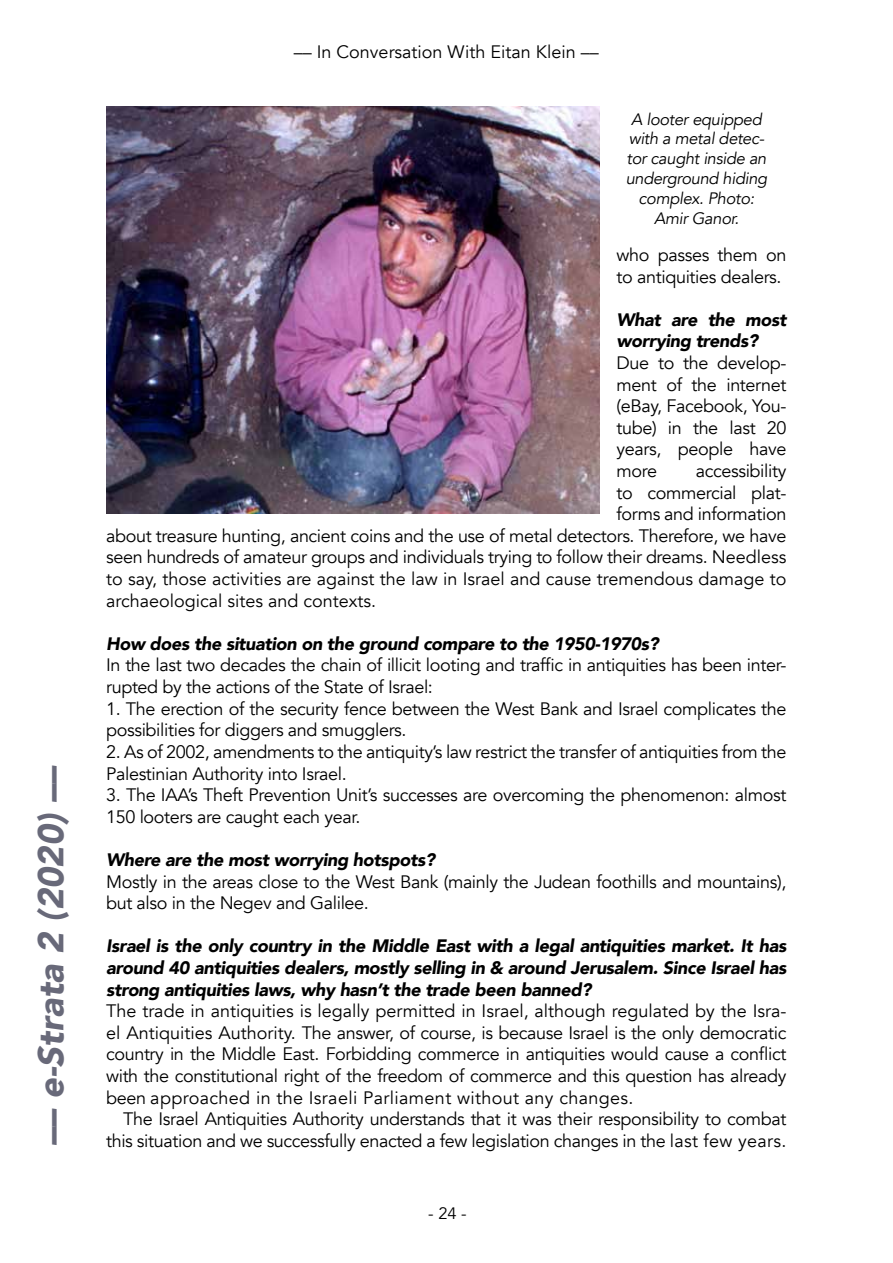
<style>
.page{position:relative;width:893px;height:1263px;background:#fff}
.page>*{position:absolute;margin:0;border:0;box-sizing:border-box;transform-origin:0 0}
.t1{font:italic 900 36px "Avenir";color:#686979}
.t2{font:18px/21.6px "Avenir";letter-spacing:-.02em;color:#000}
.t3{font:italic 900 18px/21.6px "Avenir";letter-spacing:-.02em;color:#000}
.t4{font:18px "Avenir";color:#000}
.t5{font:italic 16.5px/19.8px "Avenir";letter-spacing:-.02em;color:#000;text-align:center}
.t6{font:16.5px "Avenir";color:#000}
</style>
<div class="page">
<img style="left:106px;top:106px;width:494px;height:407px">
<h1 class="t1" style="left:21px;top:1145px;width:381px;rotate:-90deg">–– e-Strata 2 (2020) ––</h1>
<p class="t4" style="left:294px;top:41px;width:306px">–– In Conversation With Eitan Klein ––</p>
<p class="t5" style="left:626px;top:109px;width:143px">A looter equipped with a metal detec&shy;tor caught inside an underground hiding complex. Photo:<br>Amir Ganor.</p>
<p class="t2" style="left:617px;top:244px;width:171px">who passes them on to antiquities dealers.</p>
<p class="t3" style="left:617px;top:309px;width:171px">What are the most worrying trends?</p>
<p class="t2" style="left:617px;top:352px;width:171px;text-align:justify">Due to the develop&shy;ment of the internet (eBay, Facebook, You&shy;tube) in the last 20 years, people have more</p>
<p class="t2" style="left:696px;top:460px;width:92px">accessibility</p>
<p class="t2" style="left:617px;top:482px;width:171px">to commercial plat-</p>
<p class="t2" style="left:617px;top:504px;width:171px">forms and information</p>
<p class="t2" style="left:106px;top:525px;width:682px">about treasure hunting, ancient coins and the use of metal detectors. Therefore, we have</p>
<p class="t2" style="left:106px;top:547px;width:682px">seen hundreds of amateur groups and individuals trying to follow their dreams. Needless</p>
<p class="t4" style="left:106px;top:568px;width:682px">to say, those activities are against the law in Israel and cause tremendous damage to</p>
<p class="t4" style="left:106px;top:590px;width:272px">archaeological sites and contexts.</p>
<p class="t3" style="left:106px;top:633px;width:554px">How does the situation on the ground compare to the 1950-1970s?</p>
<p class="t2" style="left:106px;top:655px;width:682px">In the last two decades the chain of illicit looting and traffic in antiquities has been inter&shy;rupted by the actions of the State of Israel:</p>
<p class="t2" style="left:106px;top:698px;width:682px">1. The erection of the security fence between the West Bank and Israel complicates the possibilities for diggers and smugglers.</p>
<p class="t2" style="left:106px;top:741px;width:682px">2. As of 2002, amendments to the antiquity’s law restrict the transfer of antiquities from the<br>Palestinian Authority into Israel.</p>
<p class="t2" style="left:106px;top:784px;width:682px">3. The IAA’s Theft Prevention Unit’s successes are overcoming the phenomenon: almost<br>150 looters are caught each year.</p>
<p class="t3" style="left:106px;top:849px;width:330px">Where are the most worrying hotspots?</p>
<p class="t2" style="left:106px;top:871px;width:682px">Mostly in the areas close to the West Bank (mainly the Judean foothills and mountains), but also in the Negev and Galilee.</p>
<p class="t3" style="left:106px;top:935px;width:682px;text-align:justify">Israel is the only country in the Middle East with a legal antiquities market. It has around 40 antiquities dealers, mostly selling in &amp; around Jerusalem. Since Israel has strong antiquities laws, why hasn’t the trade been banned?</p>
<p class="t2" style="left:106px;top:1000px;width:682px;text-align:justify">The trade in antiquities is legally permitted in Israel, although regulated by the Isra&shy;el Antiquities Authority. The answer, of course, is because Israel is the only democratic country in the Middle East. Forbidding commerce in antiquities would cause a conflict with the constitutional right of the freedom of commerce and this question has already been approached in the Israeli Parliament without any changes.</p>
<p class="t2" style="left:106px;top:1108px;width:682px;text-align:right">The Israel Antiquities Authority understands that it was their responsibility to combat this situation and we successfully enacted a few legislation changes in the last few years.</p>
<p class="t6" style="left:428px;top:1203px;width:40px">- 24 -</p>
</div>
